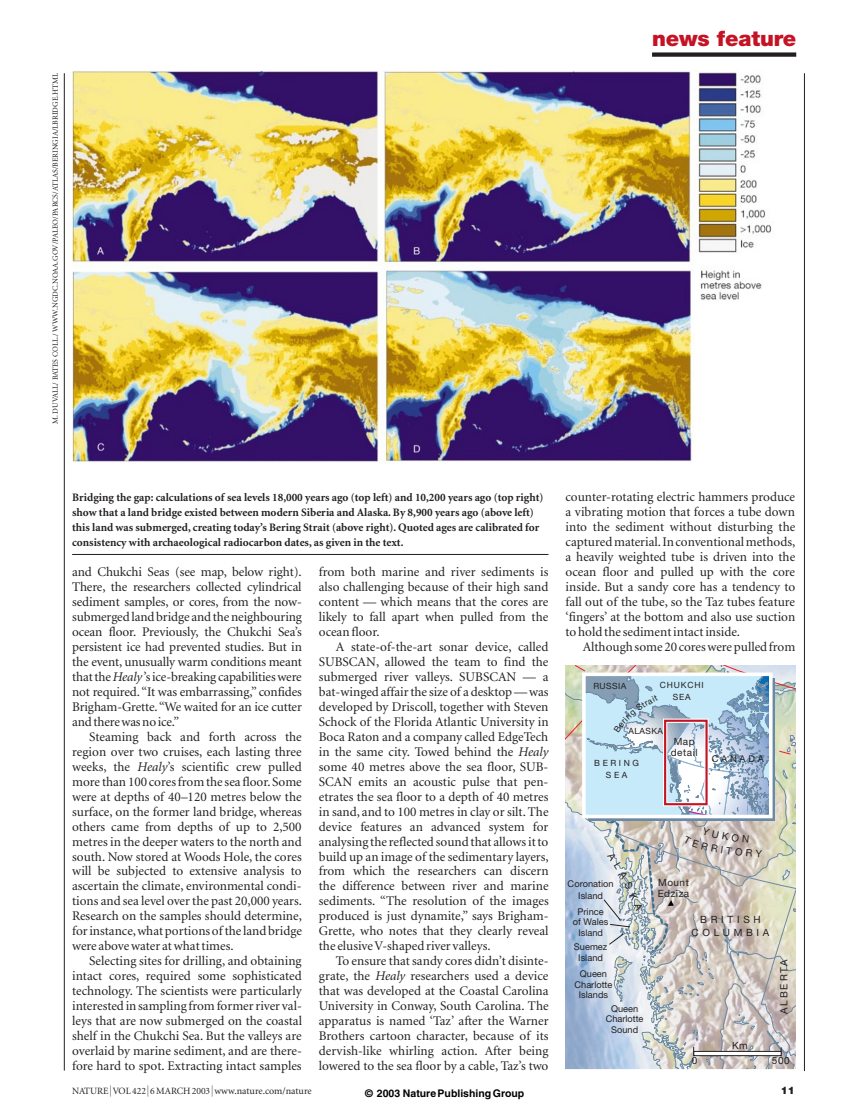
<style>
.page{position:relative;width:864px;height:1115px;background:#fff}
.page>*{position:absolute;margin:0;border:0;box-sizing:border-box;transform-origin:0 0}
.t1{font:900 21.3px "Helvetica Neue";letter-spacing:-.005em;color:#c41324}
.t2{font:13.2px/15px "Minion";color:#231f20;text-align:justify}
.t3{font:700 11.4px/15px "Minion";color:#231f20}
.t4{font:700 10.5px "Helvetica";color:#000}
.t5{font:900 10.35px "Helvetica Neue";color:#231f20}
.t6{font:10.05px/10.6px "Helvetica Neue Roman 2";letter-spacing:.05em;color:#231f20}
.t7{font:10.05px/12.8px "Helvetica Neue Roman 2";letter-spacing:.365em;color:#231f20;text-align:center}
.t8{font:10.05px "Helvetica Neue Roman 2";letter-spacing:.2em;color:#231f20}
.t9{font:10.05px "Helvetica Neue Roman 2";letter-spacing:.09em;color:#231f20}
.t10{font:9.6px "Minion";color:#231f20}
.t11{font:9.3px/10.5px "Helvetica Neue Roman 2";color:#231f20;text-align:center}
.t12{font:8.55px/12.1px "Helvetica Neue Roman 2";letter-spacing:.1em;color:#231f20;text-align:center}
.t13{font:8.55px/11.7px "Helvetica Neue Roman 2";letter-spacing:.3em;color:#231f20;text-align:center}
.t14{font:7.8px "Minion";color:#231f20}
.s1{font-style:italic}
.s2{font-family:"Unica SB";font-weight:300;font-size:11.4px}
.s3{font-size:10.05px}
</style>
<div class="page">
<div style="left:652px;top:52px;width:144px;height:5px;background:#231f20"></div>
<hr style="left:64px;top:73px;width:1px;height:997px;background:#231f20">
<hr style="left:804px;top:73px;width:1px;height:998px;background:#231f20">
<img style="left:72px;top:71px;width:700px;height:392px">
<hr style="left:72px;top:554px;width:476px;height:1px;background:#231f20">
<svg style="left:566px;top:666px;width:229px;height:403px;background:#c5cdd2"></svg>
<p class="t14" style="left:52px;top:424px;width:353px;rotate:-90deg">M. DUVALL/ BATES COLL./ WWW.NGDC.NOAA.GOV/PALEO/PARCS/ATLAS/BERINGIA/LBRIDGE.HTML</p>
<h1 class="t1" style="left:652px;top:31px;width:146px">news feature</h1>
<p class="t3" style="left:72px;top:491px;width:473px">Bridging the gap: calculations of sea levels 18,000 years ago (top left) and 10,200 years ago (top right) show that a land bridge existed between modern Siberia and Alaska. By 8,900 years ago (above left) this land was submerged, creating today’s Bering Strait (above right). Quoted ages are calibrated for consistency with archaeological radiocarbon dates, as given in the text.</p>
<p class="t2" style="left:72px;top:565px;width:231px">and Chukchi Seas (see map, below right).<br>There, the researchers collected cylindrical sediment samples, or cores, from the now&shy;submerged land bridge and the neighbouring ocean floor. Previously, the Chukchi Sea’s persistent ice had prevented studies. But in the event, unusually warm conditions meant that the <span class="s1">Healy</span>’s ice-breaking capabilities were not required.“It was embarrassing,” confides Brigham-Grette. “We waited for an ice cutter and there was no ice.”</p>
<p class="t2" style="left:72px;top:730px;width:231px;text-indent:17px">Steaming back and forth across the region over two cruises, each lasting three weeks, the <span class="s1">Healy</span>’s scientific crew pulled more than 100 cores from the sea floor.Some were at depths of 40–120 metres below the surface, on the former land bridge, whereas others came from depths of up to 2,500 metres in the deeper waters to the north and south. Now stored at Woods Hole, the cores will be subjected to extensive analysis to ascertain the climate, environmental condi&shy;tions and sea level over the past 20,000 years.<br>Research on the samples should determine, for instance,what portions of the land bridge were above water at what times.</p>
<p class="t2" style="left:72px;top:954px;width:231px;text-indent:17px">Selecting sites for drilling, and obtaining intact cores, required some sophisticated technology. The scientists were particularly interested in sampling from former river val&shy;leys that are now submerged on the coastal shelf in the Chukchi Sea. But the valleys are overlaid by marine sediment, and are there&shy;fore hard to spot. Extracting intact samples</p>
<p class="t2" style="left:319px;top:565px;width:231px">from both marine and river sediments is also challenging because of their high sand content — which means that the cores are likely to fall apart when pulled from the ocean floor.</p>
<p class="t2" style="left:319px;top:640px;width:231px;text-indent:17px">A state-of-the-art sonar device, called SUBSCAN, allowed the team to find the submerged river valleys. SUBSCAN — a bat-winged affair the size of a desktop — was developed by Driscoll, together with Steven Schock of the Florida Atlantic University in Boca Raton and a company called EdgeTech in the same city. Towed behind the <span class="s1">Healy </span>some 40 metres above the sea floor, SUB-SCAN emits an acoustic pulse that pen&shy;etrates the sea floor to a depth of 40 metres in sand, and to 100 metres in clay or silt. The device features an advanced system for analysing the reflected sound that allows it to build up an image of the sedimentary layers, from which the researchers can discern the difference between river and marine sediments. “The resolution of the images produced is just dynamite,” says Brigham-Grette, who notes that they clearly reveal the elusive V-shaped river valleys.</p>
<p class="t2" style="left:319px;top:954px;width:231px;text-indent:17px">To ensure that sandy cores didn’t disinte&shy;grate, the <span class="s1">Healy</span> researchers used a device that was developed at the Coastal Carolina University in Conway, South Carolina. The apparatus is named ‘Taz’ after the Warner Brothers cartoon character, because of its dervish-like whirling action. After being lowered to the sea floor by a cable, Taz’s two</p>
<p class="t2" style="left:566px;top:490px;width:231px">counter-rotating electric hammers produce a vibrating motion that forces a tube down into the sediment without disturbing the captured material.In conventional methods, a heavily weighted tube is driven into the ocean floor and pulled up with the core inside. But a sandy core has a tendency to fall out of the tube, so the Taz tubes feature ‘fingers’ at the bottom and also use suction to hold the sediment intact inside.</p>
<p class="t2" style="left:583px;top:640px;width:214px">Although some 20 cores were pulled from</p>
<p class="t12" style="left:593px;top:680px;width:35px">RUSSIA</p>
<p class="t12" style="left:660px;top:680px;width:45px">CHUKCHI<br>SEA</p>
<p class="t12" style="left:628px;top:725px;width:36px">ALASKA</p>
<p class="t13" style="left:594px;top:758px;width:46px">BERING<br>SEA</p>
<p class="t6" style="left:671px;top:737px;width:28px">Map detail</p>
<p class="t11" style="left:712px;top:754px;width:54px">CANADA</p>
<p class="t11" style="left:568px;top:879px;width:47px;line-height:11.4px">Coronation<br>Island</p>
<p class="t6" style="left:658px;top:878px;width:33px">Mount<br>Edziza</p>
<p class="t11" style="left:573px;top:907px;width:37px">Prince of Wales<br>Island</p>
<p class="t11" style="left:574px;top:941px;width:35px;line-height:11.4px">Suemez<br>Island</p>
<p class="t11" style="left:575px;top:969px;width:39px">Queen<br>Charlotte<br>Islands</p>
<p class="t11" style="left:606px;top:1003px;width:39px">Queen<br>Charlotte<br>Sound</p>
<p class="t7" style="left:692px;top:913px;width:79px">BRITISH<br>COLUMBIA</p>
<p class="t8" style="left:780px;top:1014px;width:57px;rotate:-90deg">ALBERTA</p>
<p class="t9" style="left:732px;top:1042px;width:17px">Km</p>
<p class="t9" style="left:692px;top:1057px;width:7px">0</p>
<p class="t9" style="left:772px;top:1057px;width:19px">500</p>
<p class="t10" style="left:72px;top:1086px;width:241px">NATURE<span class="s2">|</span> VOL 422 <span class="s2">|</span> 6 MARCH 2003 <span class="s2">|</span> <span class="s3">www.nature.com/nature</span></p>
<p class="t5" style="left:781px;top:1086px;width:15px">11</p>
<p class="t4" style="left:365px;top:1089px;width:161px">© 2003 Nature PublishingGroup</p>
</div>
